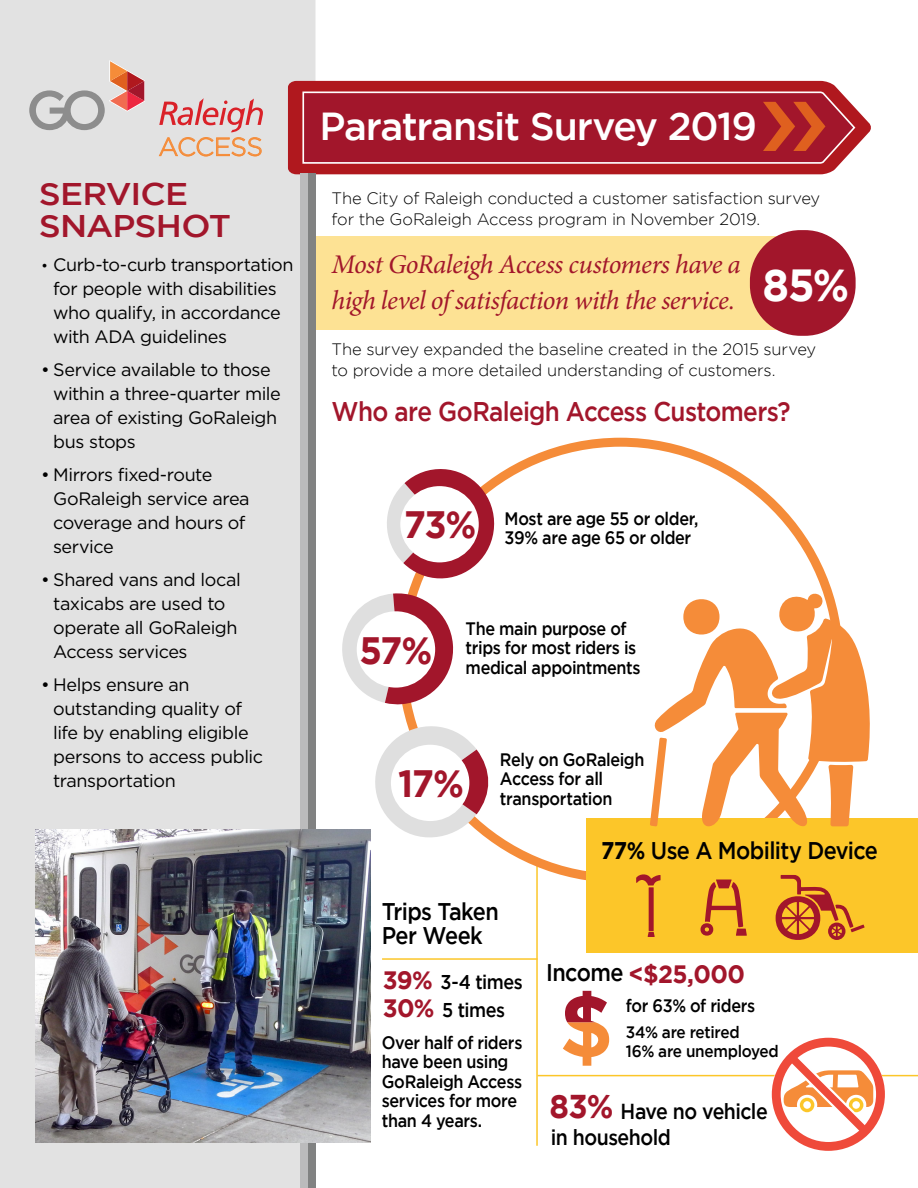
<style>
.page{position:relative;width:918px;height:1188px;background:#fff}
.page>*{position:absolute;margin:0;border:0;box-sizing:border-box;transform-origin:0 0}
.t1{font:700 44.85px "Gotham";color:#fff;scale:.94 1}
.t2{font:500 39px "Gotham";letter-spacing:-.035em;color:#fff}
.t3{font:700 38.1px "Gotham";color:#a2162b;scale:.94 1}
.t4{font:700 33px "Gotham";color:#a2162b;scale:.94 1}
.t5{font:500 31.35px/31.5px "Gotham";letter-spacing:-.025em;color:#a2162b;scale:1.1 1}
.t6{font:italic 27px/36px "Minion Pro";letter-spacing:-.025em;color:#a2162b}
.t7{font:500 27px "Gotham";letter-spacing:-.025em;color:#a2162b;scale:.9 1}
.t8{font:300 25.5px "Gotham";letter-spacing:-.02em;color:#f58c39}
.t9{font:700 25.05px "Gotham";color:#a2162b;scale:.96 1}
.t10{font:500 24.15px/24px "Gotham";letter-spacing:-.03em;color:#000;scale:.9 1}
.t11{font:500 21.6px/25.5px "Gotham";letter-spacing:-.025em;color:#000;scale:.9 1}
.t12{font:500 19.95px/28.3px "Gotham";letter-spacing:-.025em;color:#000;scale:.9 1}
.t13{font:18px/24px "Gotham";letter-spacing:-.025em;color:#000}
.t14{font:500 18px/19.5px "Gotham";letter-spacing:-.02em;color:#000;scale:.9 1}
.t15{font:300 16.5px/21px "Gotham";letter-spacing:-.01em;color:#000}
.t16{font:500 16.5px/19.5px "Gotham";letter-spacing:-.02em;color:#000;scale:.93 1}
.s1{font-weight:300;font-size:15px}
.s2{font-weight:700}
.s3{font-weight:700;font-size:25.05px;color:#a2162b}
.s4{font-weight:500;font-size:24.15px;color:#000}
</style>
<div class="page">
<hr style="left:536px;top:861px;width:2px;height:285px;background:#fcc629">
<div style="left:315px;top:237px;width:511px;height:93px;background:#fde294"></div>
<div style="left:0;top:0;width:315px;height:1188px;background:#e2e2e2"></div>
<svg style="left:288px;top:81px;width:583px;height:93px;fill:#b0181e"></svg>
<svg style="left:302px;top:91px;width:554px;height:74px"></svg>
<div style="left:300px;top:174px;width:16px;height:1014px;background:#818282"></div>
<div style="left:300px;top:174px;width:8px;height:1014px;background:#bbbbbc"></div>
<img style="left:35px;top:829px;width:336px;height:314px">
<svg style="left:342px;top:591px;width:112px;height:114px"></svg>
<div style="left:357px;top:611px;width:78px;height:77px;background:#fff;border-radius:50%"></div>
<svg style="left:368px;top:719px;width:124px;height:126px"></svg>
<div style="left:391px;top:745px;width:78px;height:76px;background:#fff;border-radius:50%"></div>
<svg style="left:29px;top:60px;width:116px;height:70px"></svg>
<svg style="left:159px;top:98px;width:104px;height:59px"></svg>
<svg style="left:387px;top:469px;width:113px;height:115px"></svg>
<div style="left:400px;top:486px;width:79px;height:76px;background:#fff;border-radius:50%"></div>
<div style="left:586px;top:819px;width:332px;height:134px;background:#fcc629"></div>
<svg style="left:776px;top:875px;width:89px;height:65px"></svg>
<svg style="left:701px;top:880px;width:46px;height:56px"></svg>
<div style="left:649px;top:887px;width:5px;height:44px;background:#a2162b"></div>
<svg style="left:648px;top:932px;width:7px;height:5px"></svg>
<svg style="left:636px;top:874px;width:25px;height:12px"></svg>
<svg style="left:650px;top:590px;width:222px;height:237px"></svg>
<hr style="left:538px;top:1075px;width:380px;height:1px;background:#fcc629">
<hr style="left:382px;top:958px;width:156px;height:2px;background:#fcc629">
<svg style="left:771px;top:1038px;width:114px;height:114px"></svg>
<svg style="left:783px;top:1049px;width:91px;height:91px"></svg>
<div style="left:772px;top:1038px;width:113px;height:113px;border:9px solid #ef4a3a;border-radius:50%"></div>
<svg style="left:563px;top:991px;width:46px;height:75px"></svg>
<div style="left:750px;top:230px;width:106px;height:106px;background:#a2162b;border-radius:51px"></div>
<h3 class="t8" style="left:158px;top:131px;width:106px">ACCESS</h3>
<h3 class="t5" style="left:39px;top:178px;width:176px">SERVICE<br>SNAPSHOT</h3>
<p class="t13" style="left:53px;top:252px;width:242px;text-indent:-12px"><span class="s1">•</span> Curb-to-curb transportation for people with disabilities who qualify, in accordance with ADA guidelines</p>
<p class="t13" style="left:53px;top:357px;width:229px;text-indent:-12px">• Service available to those within a three-quarter mile area of existing GoRaleigh bus stops</p>
<p class="t13" style="left:53px;top:462px;width:198px;text-indent:-12px">• Mirrors fixed-route<br>GoRaleigh service area coverage and hours of service</p>
<p class="t13" style="left:53px;top:567px;width:189px;text-indent:-12px">• Shared vans and local taxicabs are used to operate all GoRaleigh<br>Access services</p>
<p class="t13" style="left:53px;top:672px;width:211px;text-indent:-12px">• Helps ensure an outstanding quality of life by enabling eligible persons to access public transportation</p>
<h2 class="t2" style="left:320px;top:104px;width:439px">Paratransit Survey 2019</h2>
<p class="t15" style="left:332px;top:188px;width:490px">The City of Raleigh conducted a customer satisfaction survey for the GoRaleigh Access program in November 2019.</p>
<h3 class="t6" style="left:332px;top:246px;width:411px">Most GoRaleigh Access customers have a high level of satisfaction with the service.</h3>
<h1 class="t1" style="left:763px;top:259px;width:94px">85%</h1>
<p class="t15" style="left:332px;top:339px;width:486px">The survey expanded the baseline created in the 2015 survey to provide a more detailed understanding of customers.</p>
<h3 class="t7" style="left:332px;top:396px;width:511px">Who are GoRaleigh Access Customers?</h3>
<h3 class="t3" style="left:404px;top:502px;width:79px">73%</h3>
<p class="t14" style="left:505px;top:508px;width:217px">Most are age 55 or older,<br>39% are age 65 or older</p>
<h3 class="t3" style="left:360px;top:628px;width:79px">57%</h3>
<p class="t14" style="left:466px;top:618px;width:196px">The main purpose of trips for most riders is medical appointments</p>
<h3 class="t3" style="left:398px;top:762px;width:71px">17%</h3>
<p class="t14" style="left:500px;top:749px;width:162px">Rely on GoRaleigh<br>Access for all transportation</p>
<h3 class="t10" style="left:601px;top:838px;width:309px"><span class="s2">77%</span> Use A Mobility Device</h3>
<h3 class="t10" style="left:382px;top:899px;width:132px">Trips Taken<br>Per Week</h3>
<p class="t12" style="left:383px;top:967px;width:157px"><span class="s3">39%</span> 3-4 times<br><span class="s3">30%</span> 5 times</p>
<p class="t14" style="left:382px;top:1032px;width:158px">Over half of riders have been using<br>GoRaleigh Access services for more than 4 years.</p>
<h3 class="t9" style="left:546px;top:960px;width:209px"><span class="s4">Income</span> &lt;$25,000</h3>
<p class="t14" style="left:626px;top:996px;width:145px">for 63% of riders</p>
<p class="t16" style="left:626px;top:1022px;width:166px">34% are retired<br>16% are unemployed</p>
<h3 class="t4" style="left:550px;top:1087px;width:69px">83%</h3>
<p class="t11" style="left:551px;top:1098px;width:243px;text-indent:70px">Have no vehicle in household</p>
</div>
